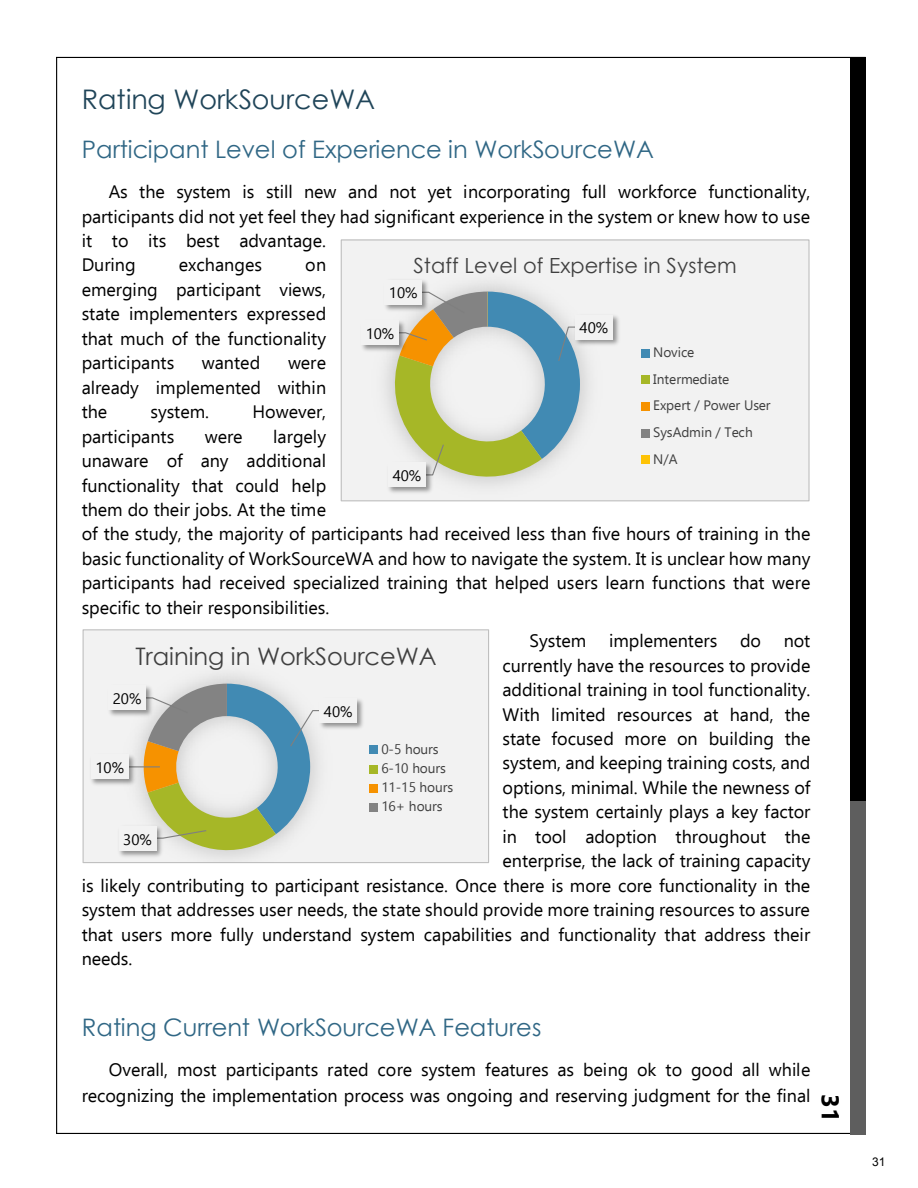
<style>
.page{position:relative;width:918px;height:1188px;background:#fff}
.page>*{position:absolute;margin:0;border:0;box-sizing:border-box;transform-origin:0 0}
.t1{font:27px "Century Gothic";color:#204559}
.t2{font:24.15px "Century Gothic";color:#306785}
.t3{font:24.15px "Century Gothic";letter-spacing:-.005em;color:#404040}
.t4{font:700 24.15px "Ebrima";color:#000}
.t5{font:20.85px "Century Gothic";letter-spacing:.005em;color:#404040}
.t6{font:18px/24.5px "Ebrima";letter-spacing:-.005em;color:#000}
.t7{font:15.15px "Ebrima";letter-spacing:-.005em;color:#000}
.t8{font:13.65px/26.5px "Ebrima";letter-spacing:-.005em;color:#404040}
.t9{font:12px "Arial";color:#000}
</style>
<div class="page">
<div style="left:850px;top:57px;width:16px;height:744px;background:#000"></div>
<div style="left:850px;top:801px;width:16px;height:334px;background:#5e5e5e"></div>
<div style="left:83px;top:630px;width:406px;height:233px;background:#f2f2f2"></div>
<img style="left:131px;top:674px;width:127px;height:109px">
<hr style="left:128px;top:766px;width:32px;height:1px;background:#7f7f7f">
<svg style="left:142px;top:684px;width:176px;height:175px"></svg>
<img style="left:316px;top:695px;width:47px;height:38px">
<div style="left:319px;top:698px;width:38px;height:25px;background:#f2f2f2"></div>
<img style="left:119px;top:823px;width:47px;height:36px">
<div style="left:119px;top:826px;width:37px;height:24px;background:#f2f2f2"></div>
<img style="left:91px;top:751px;width:47px;height:38px">
<div style="left:91px;top:755px;width:37px;height:24px;background:#f2f2f2"></div>
<img style="left:109px;top:683px;width:47px;height:37px">
<div style="left:108px;top:686px;width:38px;height:24px;background:#f2f2f2"></div>
<div style="left:370px;top:746px;width:8px;height:8px;background:#418ab3"></div>
<div style="left:370px;top:765px;width:8px;height:8px;background:#a6b727"></div>
<div style="left:370px;top:784px;width:8px;height:8px;background:#f69200"></div>
<div style="left:370px;top:803px;width:8px;height:9px;background:#838383"></div>
<div style="left:83px;top:629px;width:406px;height:234px;border:1px solid #bfbfbf"></div>
<div style="left:341px;top:240px;width:468px;height:261px;background:#f2f2f2"></div>
<svg style="left:390px;top:291px;width:190px;height:198px"></svg>
<img style="left:572px;top:311px;width:47px;height:38px">
<div style="left:575px;top:315px;width:38px;height:24px;background:#f2f2f2"></div>
<img style="left:388px;top:459px;width:47px;height:34px">
<div style="left:388px;top:463px;width:38px;height:24px;background:#f2f2f2"></div>
<img style="left:362px;top:317px;width:47px;height:38px">
<div style="left:361px;top:321px;width:38px;height:24px;background:#f2f2f2"></div>
<img style="left:384px;top:279px;width:48px;height:35px">
<div style="left:384px;top:280px;width:38px;height:25px;background:#f2f2f2"></div>
<div style="left:642px;top:349px;width:8px;height:8px;background:#418ab3"></div>
<div style="left:642px;top:376px;width:8px;height:8px;background:#a6b727"></div>
<div style="left:642px;top:402px;width:8px;height:9px;background:#f69200"></div>
<div style="left:642px;top:429px;width:8px;height:8px;background:#838383"></div>
<div style="left:642px;top:456px;width:8px;height:8px;background:#fec306"></div>
<div style="left:341px;top:239px;width:469px;height:262px;border:1px solid #bfbfbf"></div>
<h1 class="t1" style="left:82px;top:82px;width:295px">Rating WorkSourceWA</h1>
<h2 class="t2" style="left:82px;top:134px;width:574px">Participant Level of Experience in WorkSourceWA</h2>
<p class="t6" style="left:82px;top:179px;width:730px;text-indent:27px">As the system is still new and not yet incorporating full workforce functionality, participants did not yet feel they had significant experience in the system or knew how to use it to its best advantage.<br>During</p>
<p class="t5" style="left:414px;top:252px;width:325px">Staff Level of Expertise in System</p>
<p class="t6" style="left:179px;top:252px;width:85px">exchanges</p>
<p class="t6" style="left:82px;top:252px;width:246px;text-align:justify;text-indent:224px">on emerging participant views, state implementers expressed that much of the functionality participants</p>
<p class="t7" style="left:389px;top:282px;width:30px">10%</p>
<p class="t7" style="left:580px;top:317px;width:30px">40%</p>
<p class="t7" style="left:366px;top:323px;width:30px">10%</p>
<p class="t8" style="left:653px;top:339px;width:119px">Novice<br>Intermediate<br>Expert / Power User<br>SysAdmin / Tech<br>N/A</p>
<p class="t6" style="left:202px;top:350px;width:60px">wanted</p>
<p class="t6" style="left:82px;top:350px;width:246px;text-align:justify;text-indent:206px">were already implemented within the</p>
<p class="t6" style="left:150px;top:399px;width:60px">system.</p>
<p class="t6" style="left:252px;top:399px;width:75px">However,</p>
<p class="t6" style="left:82px;top:423px;width:94px">participants</p>
<p class="t6" style="left:205px;top:423px;width:39px">were</p>
<p class="t6" style="left:82px;top:423px;width:730px;text-indent:192px">largely<br>unaware of any additional<br>functionality that could help<br>them do their jobs. At the time<br>of the study, the majority of participants had received less than five hours of training in the basic functionality of WorkSourceWA and how to navigate the system. It is unclear how many participants had received specialized training that helped users learn functions that were specific to their responsibilities.</p>
<p class="t6" style="left:530px;top:628px;width:58px">System</p>
<p class="t6" style="left:609px;top:628px;width:110px">implementers</p>
<p class="t6" style="left:740px;top:628px;width:22px">do</p>
<p class="t6" style="left:784px;top:628px;width:28px">not</p>
<p class="t6" style="left:503px;top:652px;width:309px">currently have the resources to provide</p>
<p class="t6" style="left:503px;top:677px;width:309px">additional training in tool functionality.</p>
<p class="t6" style="left:503px;top:701px;width:309px">With limited resources at hand, the</p>
<p class="t6" style="left:503px;top:725px;width:309px">state focused more on building the</p>
<p class="t6" style="left:503px;top:750px;width:309px">system, and keeping training costs, and</p>
<p class="t6" style="left:503px;top:774px;width:310px">options, minimal. While the newness of</p>
<p class="t6" style="left:503px;top:799px;width:309px">the system certainly plays a key factor</p>
<p class="t6" style="left:503px;top:823px;width:309px">in tool adoption throughout the</p>
<p class="t6" style="left:503px;top:848px;width:309px">enterprise, the lack of training capacity</p>
<p class="t6" style="left:82px;top:872px;width:730px">is likely contributing to participant resistance. Once there is more core functionality in the</p>
<p class="t6" style="left:82px;top:897px;width:730px">system that addresses user needs, the state should provide more training resources to assure</p>
<p class="t6" style="left:82px;top:921px;width:730px">that users more fully understand system capabilities and functionality that address their</p>
<p class="t6" style="left:82px;top:945px;width:52px">needs.</p>
<p class="t7" style="left:393px;top:465px;width:30px">40%</p>
<h2 class="t3" style="left:135px;top:641px;width:303px">Training in WorkSourceWA</h2>
<p class="t7" style="left:113px;top:688px;width:30px">20%</p>
<p class="t7" style="left:324px;top:700px;width:30px">40%</p>
<p class="t8" style="left:381px;top:739px;width:74px;line-height:19.2px">0-5 hours<br>6-10 hours<br>11-15 hours<br>16+ hours</p>
<p class="t7" style="left:96px;top:757px;width:30px">10%</p>
<p class="t7" style="left:123px;top:828px;width:30px">30%</p>
<h2 class="t2" style="left:82px;top:1012px;width:461px">Rating Current WorkSourceWA Features</h2>
<p class="t6" style="left:82px;top:1055px;width:730px;line-height:26.2px;text-align:right">Overall, most participants rated core system features as being ok to good all while recognizing the implementation process was ongoing and reserving judgment for the final</p>
<h2 class="t4" style="left:846px;top:1094px;width:29px;rotate:90deg">31</h2>
<p class="t9" style="left:872px;top:1154px;width:15px">31</p>
</div>
